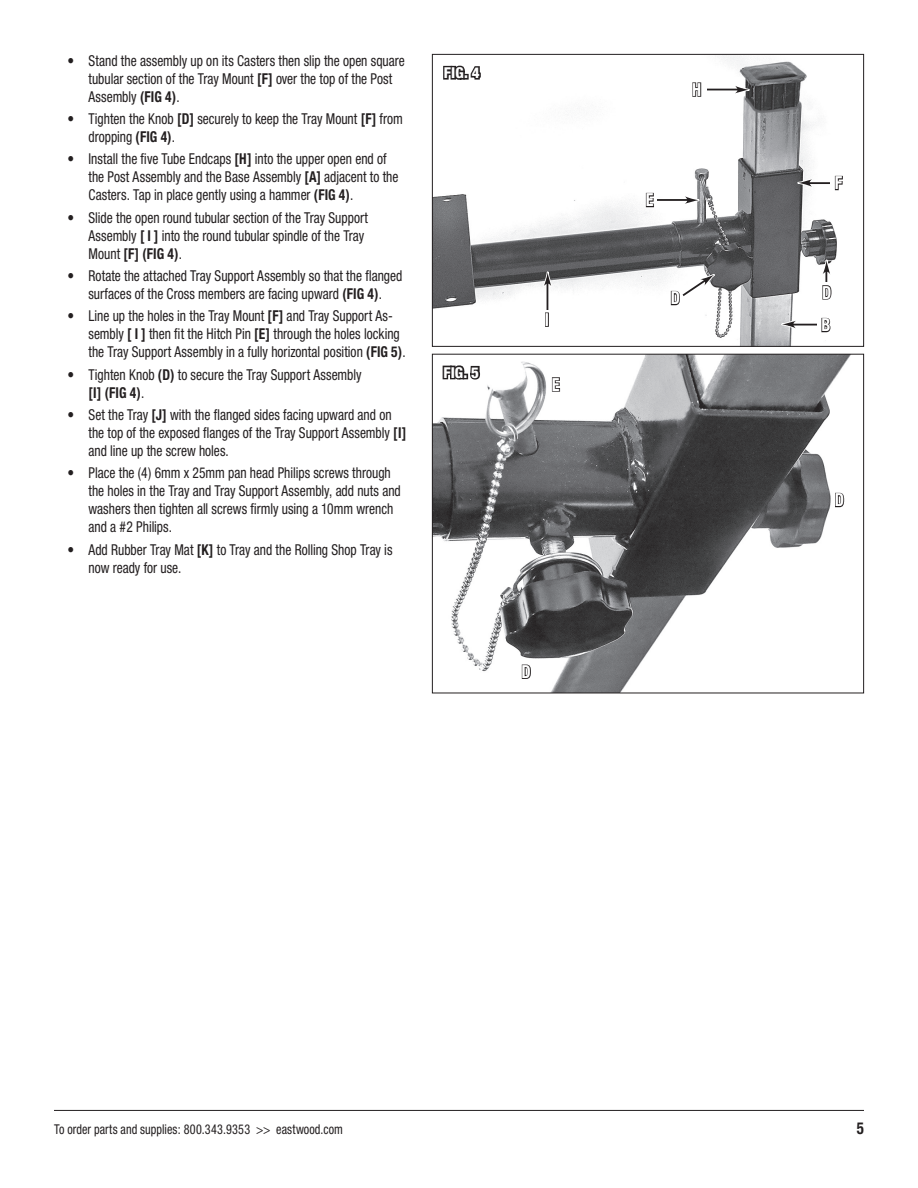
<style>
.page{position:relative;width:918px;height:1188px;background:#fff}
.page>*{position:absolute;margin:0;border:0;box-sizing:border-box;transform-origin:0 0}
.t1{font:700 condensed 18px/32.7px "Helvetica Neue";color:#fff;scale:.9 1}
.t2{font:700 condensed 16.5px "Helvetica Neue";color:#231f20;scale:.9 1}
.t3{font:condensed 15px/18px "Helvetica Neue";color:#231f20;scale:.9 1}
.t4{font:800 condensed 15px "Helvetica Neue";letter-spacing:.01em;color:#fff}
.t5{font:condensed 13.5px "Helvetica Neue";letter-spacing:.01em;color:#231f20;scale:.9 1}
.s1{font-weight:700}
</style>
<div class="page">
<img style="left:434px;top:56px;width:403px;height:289px">
<div style="left:432px;top:54px;width:432px;height:293px;border:1px solid #231f20"></div>
<svg style="left:442px;top:58px;width:40px;height:23px"></svg>
<img style="left:434px;top:356px;width:416px;height:335px">
<div style="left:432px;top:354px;width:432px;height:339px;border:1px solid #231f20"></div>
<svg style="left:441px;top:361px;width:41px;height:23px"></svg>
<svg style="left:692px;top:82px;width:10px;height:16px"></svg>
<hr style="left:804px;top:181px;width:26px;height:4px;background:#fff">
<hr style="left:804px;top:182px;width:26px;height:2px;background:#231f20">
<svg style="left:797px;top:179px;width:17px;height:11px"></svg>
<div style="left:545px;top:312px;width:4px;height:15px;border:2px solid #231f20"></div>
<svg style="left:645px;top:192px;width:10px;height:16px"></svg>
<svg style="left:834px;top:175px;width:9px;height:16px"></svg>
<svg style="left:821px;top:317px;width:10px;height:16px"></svg>
<hr style="left:788px;top:323px;width:28px;height:3px;background:#fff">
<hr style="left:788px;top:324px;width:28px;height:2px;background:#231f20">
<svg style="left:781px;top:321px;width:17px;height:10px"></svg>
<svg style="left:821px;top:259px;width:11px;height:41px"></svg>
<hr style="left:546px;top:278px;width:3px;height:31px;background:#fff">
<hr style="left:547px;top:278px;width:1px;height:31px;background:#231f20">
<svg style="left:542px;top:271px;width:10px;height:23px"></svg>
<svg style="left:670px;top:272px;width:47px;height:34px"></svg>
<hr style="left:707px;top:88px;width:36px;height:3px;background:#fff">
<hr style="left:707px;top:89px;width:36px;height:1px;background:#231f20">
<svg style="left:733px;top:86px;width:17px;height:8px"></svg>
<hr style="left:657px;top:198px;width:36px;height:4px;background:#fff">
<hr style="left:657px;top:199px;width:36px;height:2px;background:#231f20">
<svg style="left:683px;top:196px;width:17px;height:9px"></svg>
<svg style="left:521px;top:664px;width:11px;height:16px"></svg>
<svg style="left:834px;top:492px;width:11px;height:16px"></svg>
<svg style="left:551px;top:377px;width:10px;height:15px"></svg>
<hr style="left:54px;top:1110px;width:810px;height:1px;background:#231f20">
<svg style="left:737px;top:481px;width:5px;height:21px"></svg>
<svg style="left:735px;top:440px;width:8px;height:32px"></svg>
<svg style="left:458px;top:493px;width:5px;height:21px"></svg>
<svg style="left:456px;top:452px;width:8px;height:32px"></svg>
<svg style="left:464px;top:300px;width:54px;height:39px"></svg>
<svg style="left:457px;top:110px;width:21px;height:6px"></svg>
<svg style="left:487px;top:109px;width:32px;height:8px"></svg>
<p class="t3" style="left:88px;top:51px;width:353px;text-indent:-21px">• Stand the assembly up on its Casters then slip the open square tubular section of the Tray Mount <span class="s1">[F]</span> over the top of the Post<br>Assembly <span class="s1">(FIG 4)</span>.</p>
<p class="t3" style="left:88px;top:110px;width:351px;text-indent:-21px">• Tighten the Knob <span class="s1">[D]</span> securely to keep the Tray Mount <span class="s1">[F]</span> from dropping <span class="s1">(FIG 4)</span>.</p>
<p class="t3" style="left:88px;top:150px;width:346px;text-indent:-21px">• Install the five Tube Endcaps <span class="s1">[H]</span> into the upper open end of the Post Assembly and the Base Assembly <span class="s1">[A]</span> adjacent to the<br>Casters. Tap in place gently using a hammer <span class="s1">(FIG 4)</span>.</p>
<p class="t3" style="left:88px;top:208px;width:312px;text-indent:-21px">• Slide the open round tubular section of the Tray Support<br>Assembly <span class="s1">[ I ]</span> into the round tubular spindle of the Tray<br>Mount <span class="s1">[F] (FIG 4)</span>.</p>
<p class="t3" style="left:68px;top:267px;width:374px;text-align:center">• Rotate the attached Tray Support Assembly so that the flanged surfaces of the Cross members are facing upward <span class="s1">(FIG 4)</span>.</p>
<p class="t3" style="left:89px;top:307px;width:354px;text-indent:-21px">• Line up the holes in the Tray Mount <span class="s1">[F]</span> and Tray Support As&shy;sembly <span class="s1">[ I ]</span> then fit the Hitch Pin <span class="s1">[E]</span> through the holes locking the Tray Support Assembly in a fully horizontal position <span class="s1">(FIG 5)</span>.</p>
<p class="t3" style="left:88px;top:365px;width:305px;text-indent:-21px">• Tighten Knob <span class="s1">(D)</span> to secure the Tray Support Assembly <span class="s1">[I] (FIG 4)</span>.</p>
<p class="t3" style="left:88px;top:406px;width:355px;text-indent:-21px">• Set the Tray <span class="s1">[J]</span> with the flanged sides facing upward and on the top of the exposed flanges of the Tray Support Assembly <span class="s1">[I] </span>and line up the screw holes.</p>
<p class="t3" style="left:88px;top:464px;width:349px;text-indent:-21px">• Place the (4) 6mm x 25mm pan head Philips screws through the holes in the Tray and Tray Support Assembly, add nuts and washers then tighten all screws firmly using a 10mm wrench and a #2 Philips.</p>
<p class="t3" style="left:88px;top:540px;width:339px;text-indent:-21px">• Add Rubber Tray Mat <span class="s1">[K]</span> to Tray and the Rolling Shop Tray is now ready for use.</p>
<p class="t4" style="left:444px;top:63px;width:37px">FIG. 4</p>
<p class="t4" style="left:443px;top:363px;width:37px">FIG. 5</p>
<p class="t1" style="left:545px;top:303px;width:6px">I</p>
<p class="t1" style="left:552px;top:368px;width:10px">E</p>
<p class="t1" style="left:522px;top:655px;width:12px">D</p>
<p class="t1" style="left:692px;top:73px;width:12px">H</p>
<p class="t1" style="left:646px;top:183px;width:10px">E</p>
<p class="t1" style="left:671px;top:282px;width:12px">D</p>
<p class="t1" style="left:835px;top:166px;width:10px">F</p>
<p class="t1" style="left:821px;top:276px;width:13px">D<br>B</p>
<p class="t1" style="left:835px;top:483px;width:12px">D</p>
<p class="t5" style="left:54px;top:1121px;width:323px">To order parts and supplies: 800.343.9353 &gt;&gt; eastwood.com</p>
<p class="t2" style="left:857px;top:1118px;width:9px">5</p>
</div>
